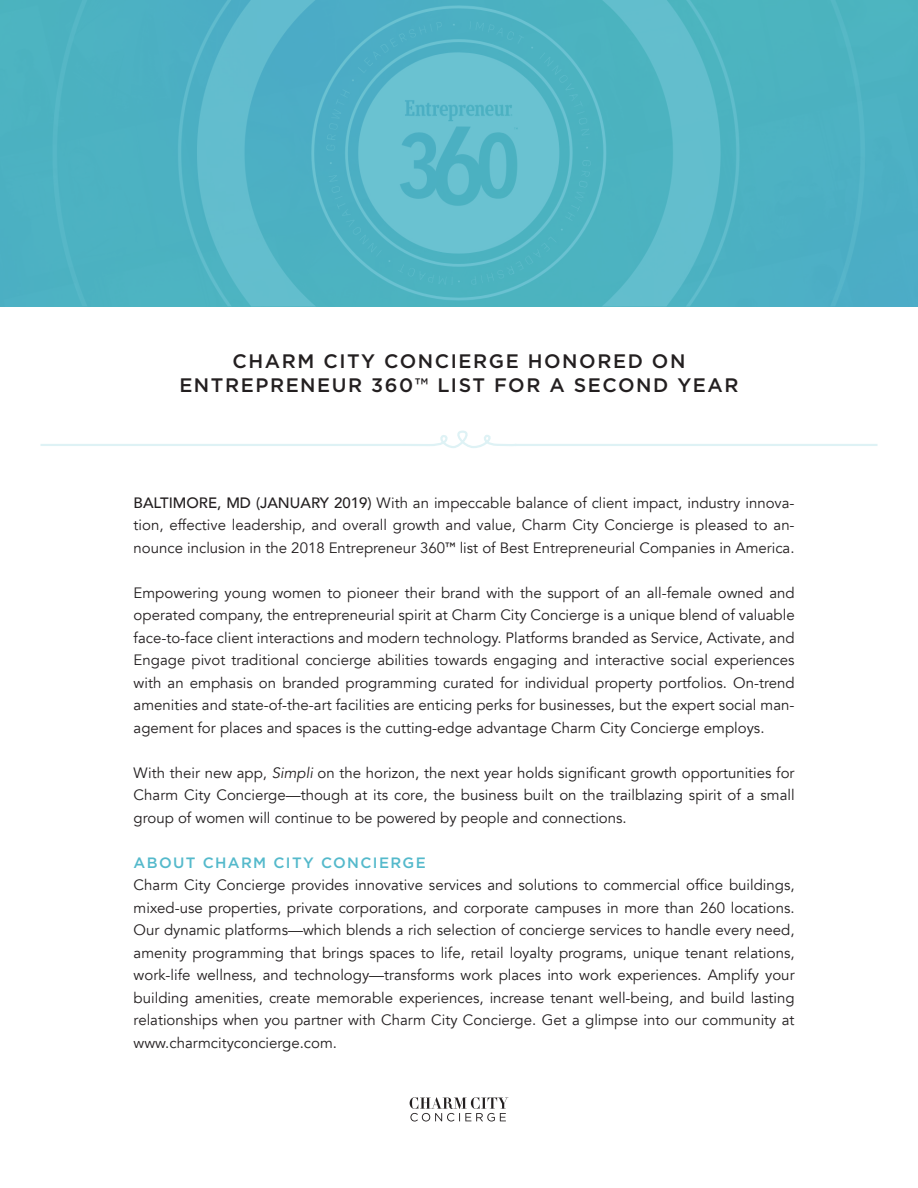
<style>
.page{position:relative;width:918px;height:1188px;background:#fff}
.page>*{position:absolute;margin:0;border:0;box-sizing:border-box;transform-origin:0 0}
.t1{font:500 19.5px "Gotham";letter-spacing:.08em;color:#231f20}
.t2{font:15px/22.5px "Avenir";color:#231f20;text-align:justify}
.t3{font:500 15px "Gotham";letter-spacing:.09em;color:#54b9cb}
.s1{font-weight:500}
.s2{font-family:"Gotham";font-weight:500}
.s3{font-style:italic}
</style>
<div class="page">
<svg style="left:410px;top:1097px;width:98px;height:25px"></svg>
<svg style="left:40px;top:430px;width:838px;height:18px"></svg>
<svg style="left:0;top:0;width:918px;height:307px;background:#51b4c5"></svg>
<p class="t1" style="left:233px;top:348px;width:454px">CHARM CITY CONCIERGE HONORED ON</p>
<p class="t1" style="left:179px;top:372px;width:561px">ENTREPRENEUR 360™ LIST FOR A SECOND YEAR</p>
<p class="t2" style="left:134px;top:492px;width:662px"><span class="s1">BALTIMORE, MD (JANUARY 2019)</span> With an impeccable balance of client impact, industry innova&shy;tion, effective leadership, and overall growth and value, Charm City Concierge is pleased to an&shy;nounce inclusion in the 2018 Entrepreneur 360<span class="s2">™</span> list of Best Entrepreneurial Companies in America.</p>
<p class="t2" style="left:134px;top:582px;width:663px">Empowering young women to pioneer their brand with the support of an all-female owned and operated company, the entrepreneurial spirit at Charm City Concierge is a unique blend of valuable face-to-face client interactions and modern technology. Platforms branded as Service, Activate, and Engage pivot traditional concierge abilities towards engaging and interactive social experiences with an emphasis on branded programming curated for individual property portfolios. On-trend amenities and state-of-the-art facilities are enticing perks for businesses, but the expert social man&shy;agement for places and spaces is the cutting-edge advantage Charm City Concierge employs.</p>
<p class="t2" style="left:134px;top:762px;width:663px">With their new app, <span class="s3">Simpli</span> on the horizon, the next year holds significant growth opportunities for Charm City Concierge—though at its core, the business built on the trailblazing spirit of a small group of women will continue to be powered by people and connections.</p>
<p class="t3" style="left:134px;top:853px;width:294px">ABOUT CHARM CITY CONCIERGE</p>
<p class="t2" style="left:134px;top:874px;width:663px">Charm City Concierge provides innovative services and solutions to commercial office buildings, mixed-use properties, private corporations, and corporate campuses in more than 260 locations.<br>Our dynamic platforms—which blends a rich selection of concierge services to handle every need, amenity programming that brings spaces to life, retail loyalty programs, unique tenant relations, work-life wellness, and technology—transforms work places into work experiences. Amplify your building amenities, create memorable experiences, increase tenant well-being, and build lasting relationships when you partner with Charm City Concierge. Get a glimpse into our community at www.charmcityconcierge.com.</p>
</div>
